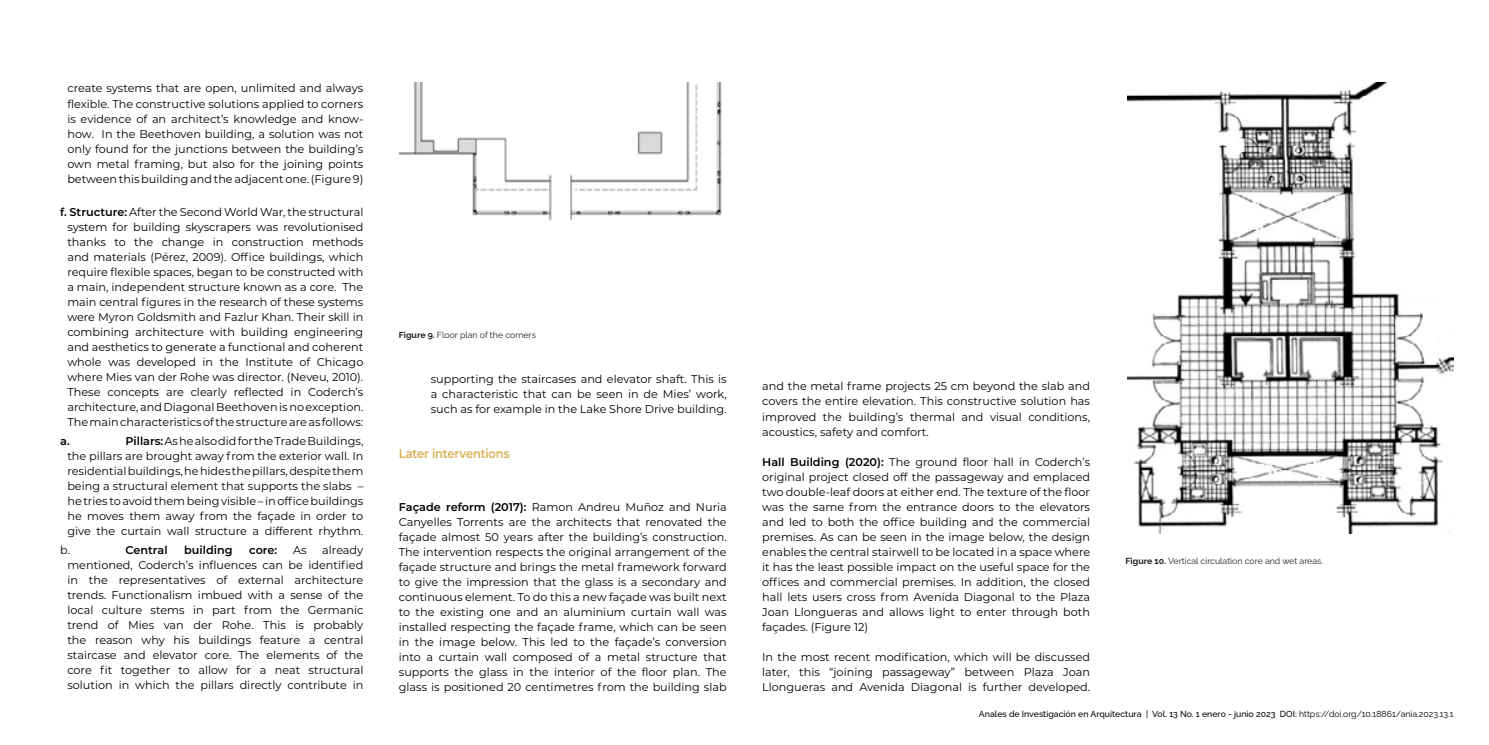
<style>
.page{position:relative;width:1489px;height:745px;background:#fff}
.page>*{position:absolute;margin:0;border:0;box-sizing:border-box;transform-origin:0 0}
.t1{font:600 12.5px "Montserrat";letter-spacing:-.015em;color:#d6b153;scale:.92 1}
.t2{font:11.25px/15px "Montserrat";color:#000;text-align:justify}
.t3{font:600 11.25px "Montserrat";color:#000}
.t4{font:500 8.75px "Raleway";color:#000}
.t5{font:8.75px "Raleway";color:#222}
.s1{font-weight:600}
.s2{font-weight:700}
.s3{font-weight:400}
</style>
<div class="page">
<img style="left:399px;top:82px;width:323px;height:138px">
<img style="left:1127px;top:82px;width:325px;height:451px">
<p class="t2" style="left:67px;top:80px;width:297px">create systems that are open, unlimited and always flexible. The constructive solutions applied to corners is evidence of an architect’s knowledge and know&shy;how. In the Beethoven building, a solution was not only found for the junctions between the building’s own metal framing, but also for the joining points between this building and the adjacent one. (Figure 9)</p>
<p class="t2" style="left:67px;top:204px;width:297px;text-indent:-7px"><span class="s1">f. Structure:</span> After the Second World War, the structural system for building skyscrapers was revolutionised thanks to the change in construction methods and materials (Pérez, 2009). Office buildings, which require flexible spaces, began to be constructed with a main, independent structure known as a core. The main central figures in the research of these systems were Myron Goldsmith and Fazlur Khan. Their skill in combining architecture with building engineering and aesthetics to generate a functional and coherent whole was developed in the Institute of Chicago where Mies van der Rohe was director. (Neveu, 2010).<br>These concepts are clearly reflected in Coderch’s architecture, and Diagonal Beethoven is no exception.<br>The main characteristics of the structure are as follows:</p>
<p class="t3" style="left:60px;top:432px;width:11px">a.</p>
<p class="t2" style="left:67px;top:433px;width:297px;text-indent:58px"><span class="s1">Pillars:</span> As he also did for the Trade Buildings, the pillars are brought away from the exterior wall. In residential buildings, he hides the pillars, despite them being a structural element that supports the slabs – he tries to avoid them being visible – in office buildings he moves them away from the façade in order to give the curtain wall structure a different rhythm.</p>
<p class="t2" style="left:60px;top:541px;width:11px">b.</p>
<p class="t3" style="left:125px;top:541px;width:44px">Central</p>
<p class="t3" style="left:184px;top:541px;width:50px">building</p>
<p class="t3" style="left:249px;top:541px;width:30px">core:</p>
<p class="t2" style="left:293px;top:541px;width:15px">As</p>
<p class="t2" style="left:67px;top:541px;width:297px;text-indent:255px">already mentioned, Coderch’s influences can be identified in the representatives of external architecture trends. Functionalism imbued with a sense of the local culture stems in part from the Germanic trend of Mies van der Rohe. This is probably the reason why his buildings feature a central staircase and elevator core. The elements of the core fit together to allow for a neat structural solution in which the pillars directly contribute in</p>
<p class="t5" style="left:399px;top:328px;width:139px"><span class="s2">Figure 9.</span> Floor plan of the corners</p>
<p class="t2" style="left:431px;top:371px;width:297px">supporting the staircases and elevator shaft. This is a characteristic that can be seen in de Mies’ work, such as for example in the Lake Shore Drive building.</p>
<p class="t1" style="left:399px;top:445px;width:122px">Later interventions</p>
<p class="t2" style="left:399px;top:498px;width:329px"><span class="s1">Façade reform (2017):</span> Ramon Andreu Muñoz and Nuria Canyelles Torrents are the architects that renovated the façade almost 50 years after the building’s construction.<br>The intervention respects the original arrangement of the façade structure and brings the metal framework forward to give the impression that the glass is a secondary and continuous element. To do this a new façade was built next to the existing one and an aluminium curtain wall was installed respecting the façade frame, which can be seen in the image below. This led to the façade’s conversion into a curtain wall composed of a metal structure that supports the glass in the interior of the floor plan. The glass is positioned 20 centimetres from the building slab</p>
<p class="t2" style="left:762px;top:378px;width:329px">and the metal frame projects 25 cm beyond the slab and covers the entire elevation. This constructive solution has improved the building’s thermal and visual conditions, acoustics, safety and comfort.</p>
<p class="t2" style="left:762px;top:453px;width:329px"><span class="s1">Hall Building (2020):</span> The ground floor hall in Coderch’s original project closed off the passageway and emplaced two double-leaf doors at either end. The texture of the floor was the same from the entrance doors to the elevators and led to both the office building and the commercial premises. As can be seen in the image below, the design enables the central stairwell to be located in a space where it has the least possible impact on the useful space for the offices and commercial premises. In addition, the closed hall lets users cross from Avenida Diagonal to the Plaza Joan Llongueras and allows light to enter through both façades. (Figure 12)</p>
<p class="t2" style="left:762px;top:648px;width:329px">In the most recent modification, which will be discussed later, this “joining passageway” between Plaza Joan Llongueras and Avenida Diagonal is further developed.</p>
<p class="t5" style="left:1125px;top:553px;width:199px"><span class="s2">Figure 10.</span> Vertical circulation core and wet areas.</p>
<p class="t4" style="left:978px;top:706px;width:476px">Anales de Investigación en Arquitectura | Vol. 13 No. 1 enero - junio 2023 DOI: <span class="s3">https://doi.org/10.18861/ania.2023.13.1</span></p>
</div>
